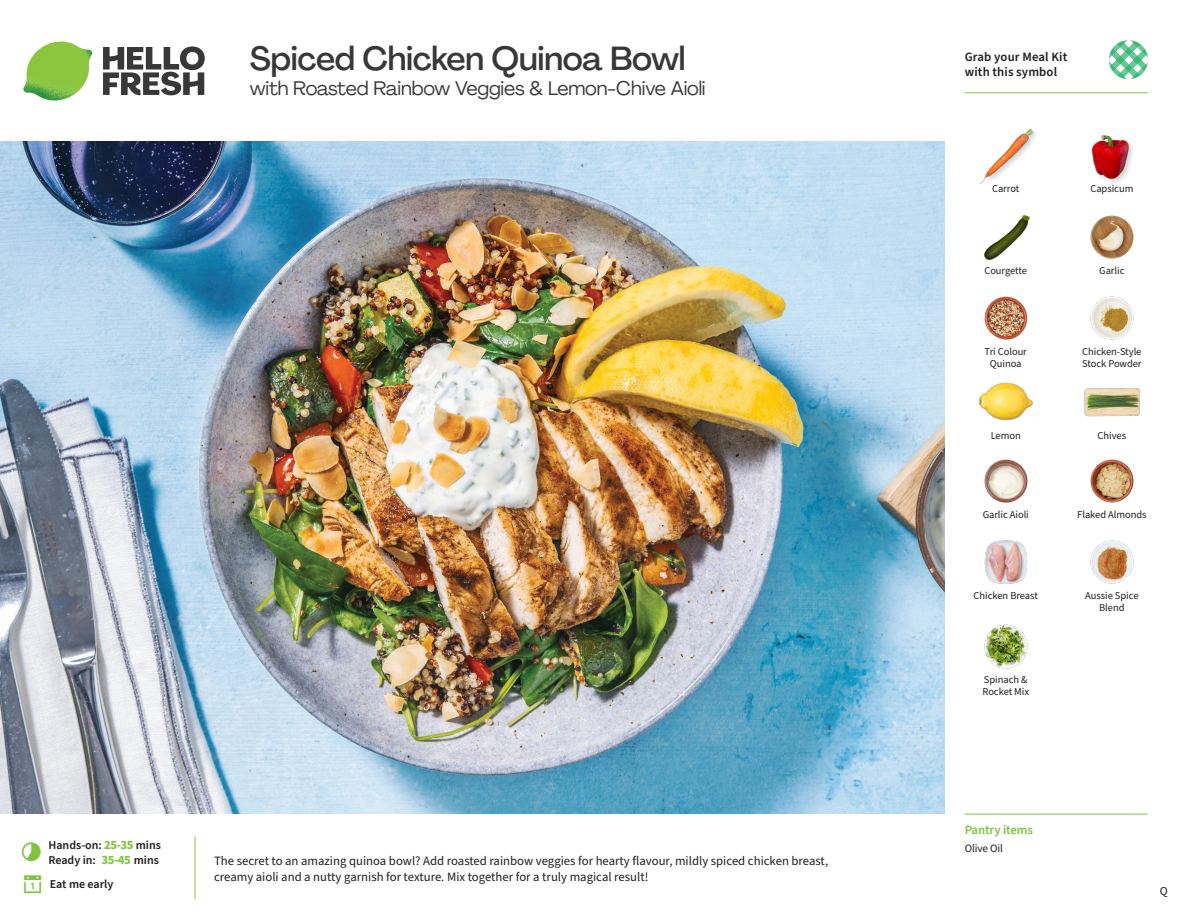
<style>
.page{position:relative;width:1188px;height:918px;background:#fff}
.page>*{position:absolute;margin:0;border:0;box-sizing:border-box;transform-origin:0 0}
._15_Titel_UK{font:500 33px "Agrandir";letter-spacing:-.015em;color:#383839}
._15_Titel_UK-2{font:19.5px "Agrandir";letter-spacing:-.01em;color:#383839}
._16_StepsText_OLD{font:12.75px/16.5px "Source Sans Pro";color:#231f20}
.t1{font:600 12.75px/15px "Source Sans Pro";letter-spacing:.01em;color:#231f20}
._04_Headers_Front{font:600 12.75px "Source Sans Pro";letter-spacing:-.01em;color:#81c340}
._04_Intro{font:600 12px "Source Sans Pro";color:#231f20}
.t2{font:12px "Source Sans Pro";color:#231f20}
._05_Pantry{font:11.25px "Source Sans Pro";letter-spacing:-.01em;color:#231f20}
._18_FRONT_ingredient{font:10.5px/12px "Source Sans Pro";letter-spacing:-.005em;color:#231f20}
.s1{font-weight:700;font-size:12.75px;color:#81c340}
</style>
<div class="page">
<svg style="left:103px;top:46px;width:102px;height:49px"></svg>
<img style="left:23px;top:42px;width:69px;height:59px">
<img style="left:0;top:142px;width:945px;height:672px">
<img style="left:1090px;top:296px;width:44px;height:44px">
<img style="left:1084px;top:388px;width:56px;height:29px">
<img style="left:978px;top:382px;width:55px;height:39px">
<img style="left:984px;top:459px;width:44px;height:44px">
<img style="left:1090px;top:540px;width:44px;height:44px">
<img style="left:984px;top:540px;width:44px;height:44px">
<img style="left:984px;top:624px;width:44px;height:45px">
<img style="left:984px;top:296px;width:44px;height:44px">
<img style="left:984px;top:215px;width:45px;height:45px">
<img style="left:1090px;top:215px;width:44px;height:44px">
<img style="left:979px;top:128px;width:55px;height:56px">
<img style="left:1091px;top:135px;width:42px;height:48px">
<img style="left:1090px;top:459px;width:44px;height:44px">
<hr style="left:965px;top:814px;width:183px;height:1px;background:#81c340">
<svg style="left:1091px;top:40px;width:57px;height:54px"></svg>
<hr style="left:965px;top:92px;width:183px;height:1px;background:#81c340">
<p class="_15_Titel_UK" style="left:250px;top:38px;width:437px">Spiced Chicken Quinoa Bowl</p>
<p class="_15_Titel_UK-2" style="left:250px;top:76px;width:457px">with Roasted Rainbow Veggies &amp; Lemon-Chive Aioli</p>
<p class="_04_Intro" style="left:48px;top:837px;width:114px">Hands-on: <span class="s1">25-35</span> mins</p>
<p class="_04_Intro" style="left:48px;top:852px;width:112px">Ready in: <span class="s1">35-45</span> mins</p>
<p class="_04_Intro" style="left:50px;top:876px;width:65px">Eat me early</p>
<p class="_16_StepsText_OLD" style="left:214px;top:852px;width:616px">The secret to an amazing quinoa bowl? Add roasted rainbow veggies for hearty flavour, mildly spiced chicken breast, creamy aioli and a nutty garnish for texture. Mix together for a truly magical result!</p>
<p class="t1" style="left:965px;top:50px;width:104px">Grab your Meal Kit with this symbol</p>
<p class="_18_FRONT_ingredient" style="left:992px;top:182px;width:29px">Carrot</p>
<p class="_18_FRONT_ingredient" style="left:1090px;top:182px;width:44px">Capsicum</p>
<p class="_18_FRONT_ingredient" style="left:984px;top:265px;width:44px">Courgette</p>
<p class="_18_FRONT_ingredient" style="left:985px;top:346px;width:44px;text-align:center">Tri Colour<br>Quinoa</p>
<p class="_18_FRONT_ingredient" style="left:1099px;top:265px;width:27px">Garlic</p>
<p class="_18_FRONT_ingredient" style="left:1082px;top:346px;width:61px">Chicken-Style<br>Stock Powder</p>
<p class="_18_FRONT_ingredient" style="left:991px;top:430px;width:32px">Lemon</p>
<p class="_18_FRONT_ingredient" style="left:1098px;top:430px;width:30px">Chives</p>
<p class="_18_FRONT_ingredient" style="left:983px;top:509px;width:48px">Garlic Aioli</p>
<p class="_18_FRONT_ingredient" style="left:1077px;top:509px;width:71px">Flaked Almonds</p>
<p class="_18_FRONT_ingredient" style="left:974px;top:590px;width:66px">Chicken Breast</p>
<p class="_18_FRONT_ingredient" style="left:983px;top:674px;width:48px">Spinach &amp;<br>Rocket Mix</p>
<p class="_18_FRONT_ingredient" style="left:1085px;top:590px;width:55px;text-align:center">Aussie Spice<br>Blend</p>
<p class="_04_Headers_Front" style="left:965px;top:821px;width:70px">Pantry items</p>
<p class="_05_Pantry" style="left:965px;top:841px;width:40px">Olive Oil</p>
<p class="t2" style="left:1160px;top:883px;width:9px">Q</p>
</div>
